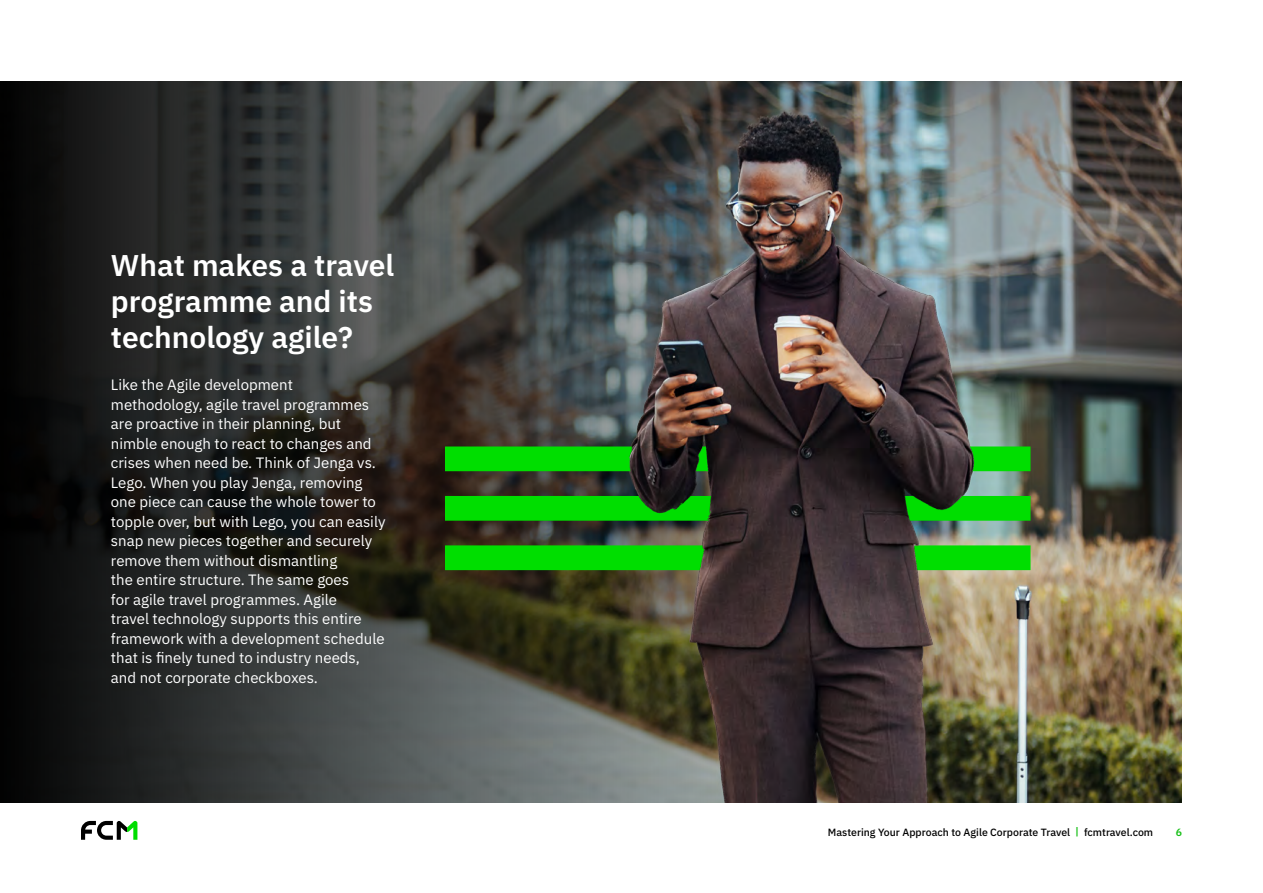
<style>
.page{position:relative;width:1263px;height:893px;background:#fff}
.page>*{position:absolute;margin:0;border:0;box-sizing:border-box;transform-origin:0 0}
.t1{font:600 30px/36px "IBM Plex Sans";color:#fff}
.t2{font:15px/19.5px "IBM Plex Sans";color:#fff}
.t3{font:500 10.5px "IBM Plex Sans";color:#000}
.t4{font:600 10.5px "IBM Plex Sans";color:#17bf17}
.s1{font-weight:600;color:#17bf17}
</style>
<div class="page">
<svg style="left:81px;top:821px;width:56px;height:19px"></svg>
<svg style="left:0;top:81px;width:502px;height:722px;background:#2c2d2c"></svg>
<svg style="left:445px;top:446px;width:57px;height:124px;background:#16950c"></svg>
<img style="left:502px;top:81px;width:680px;height:722px">
<h1 class="t1" style="left:111px;top:245px;width:285px">What makes a travel programme and its technology agile?</h1>
<p class="t2" style="left:111px;top:374px;width:276px">Like the Agile development methodology, agile travel programmes are proactive in their planning, but nimble enough to react to changes and crises when need be. Think of Jenga vs.<br>Lego. When you play Jenga, removing one piece can cause the whole tower to topple over, but with Lego, you can easily snap new pieces together and securely remove them without dismantling<br>the entire structure. The same goes<br>for agile travel programmes. Agile<br>travel technology supports this entire framework with a development schedule that is finely tuned to industry needs, and not corporate checkboxes.</p>
<p class="t3" style="left:828px;top:824px;width:327px">Mastering Your Approach to Agile Corporate Travel <span class="s1">|</span> fcmtravel.com</p>
<p class="t4" style="left:1176px;top:824px;width:8px">6</p>
</div>
